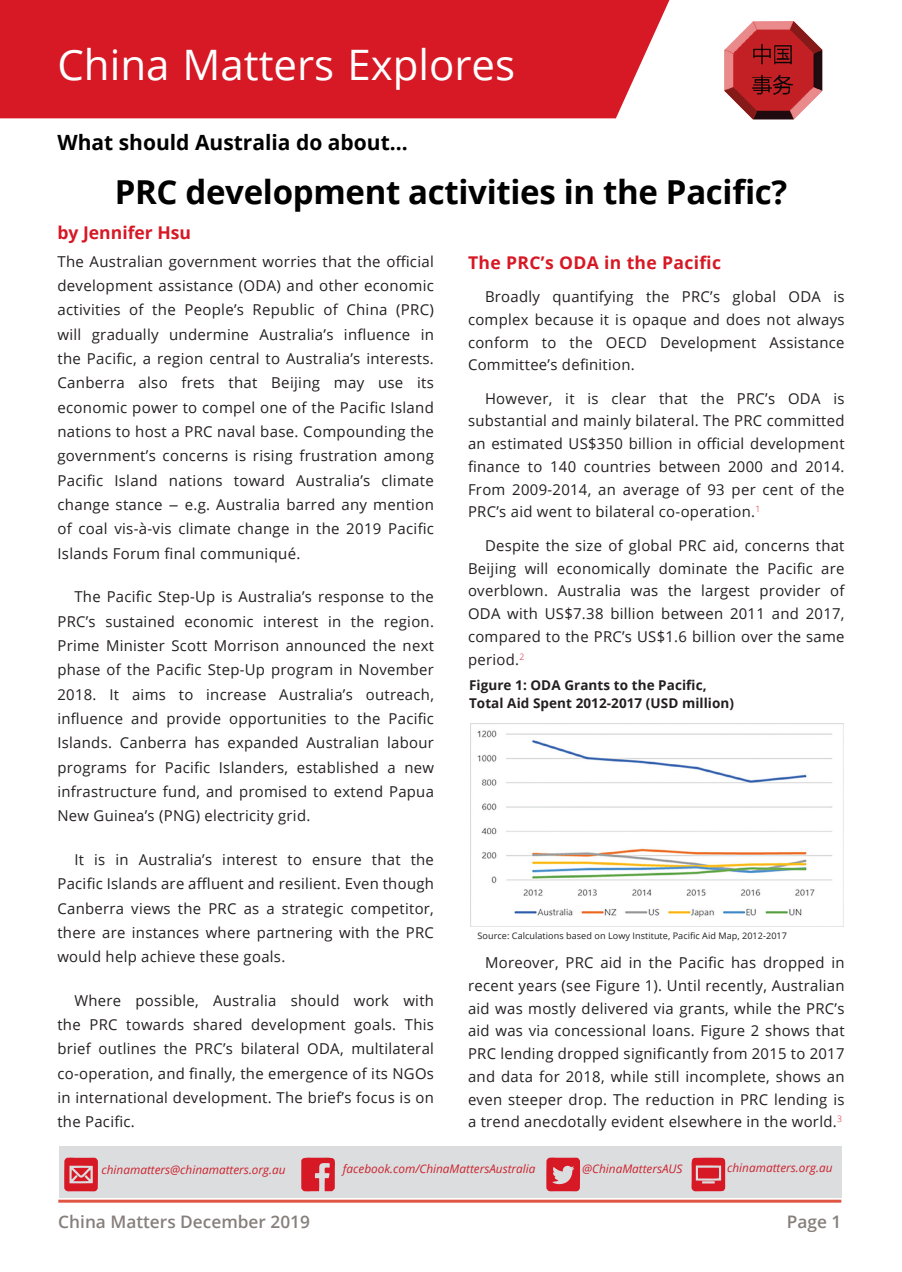
<style>
.page{position:relative;width:902px;height:1272px;background:#fff}
.page>*{position:absolute;margin:0;border:0;box-sizing:border-box;transform-origin:0 0}
.t1{font:42px "Open Sans";color:#fff}
.t2{font:700 33px "Open Sans";letter-spacing:-.01em;color:#000}
.t3{font:700 21px "Open Sans";color:#000}
.t4{font:700 17.55px "Open Sans";letter-spacing:.02em;color:#d71825}
.t5{font:700 17.55px "Open Sans";color:#d71825}
.t6{font:600 17.25px "Open Sans";color:#867f7c}
.t7{font:15px/24.3px "Open Sans";letter-spacing:.02em;color:#231f20;text-align:justify}
.t8{font:700 13.5px/18px "Open Sans";letter-spacing:.005em;color:#231f20}
.t9{font:italic 11.85px "Open Sans";color:#cb242e}
.t10{font:9px "Open Sans";letter-spacing:.005em;color:#231f20}
</style>
<div class="page">
<hr style="left:58px;top:1199px;width:783px;height:3px;background:#df5642">
<div style="left:0;top:0;width:669px;height:118px;background:#d71825"></div>
<img style="left:724px;top:21px;width:98px;height:98px">
<div style="left:60px;top:1146px;width:782px;height:51px;background:#dcdddf"></div>
<svg style="left:301px;top:1157px;width:34px;height:34px"></svg>
<svg style="left:546px;top:1157px;width:34px;height:34px"></svg>
<svg style="left:691px;top:1157px;width:34px;height:34px"></svg>
<div style="left:697px;top:1167px;width:22px;height:11px;background:#d71825"></div>
<svg style="left:64px;top:1157px;width:34px;height:34px"></svg>
<div style="left:469px;top:723px;width:374px;height:209px;background:linear-gradient(to right,#fff,#fff)"></div>
<img style="left:470px;top:723px;width:373px;height:203px">
<h1 class="t1" style="left:57px;top:36px;width:459px">China Matters Explores</h1>
<h3 class="t3" style="left:57px;top:128px;width:352px">What should Australia do about...</h3>
<h2 class="t2" style="left:115px;top:169px;width:674px">PRC development activities in the Pacific?</h2>
<p class="t5" style="left:57px;top:220px;width:135px">by Jennifer Hsu</p>
<p class="t7" style="left:57px;top:249px;width:378px">The Australian government worries that the official development assistance (ODA) and other economic activities of the People’s Republic of China (PRC) will gradually undermine Australia’s influence in the Pacific, a region central to Australia’s interests.<br>Canberra also frets that Beijing may use its economic power to compel one of the Pacific Island nations to host a PRC naval base. Compounding the government’s concerns is rising frustration among Pacific Island nations toward Australia’s climate change stance – e.g. Australia barred any mention of coal vis-à-vis climate change in the 2019 Pacific Islands Forum final communiqué.</p>
<p class="t7" style="left:57px;top:584px;width:378px;text-indent:17px">The Pacific Step-Up is Australia’s response to the PRC’s sustained economic interest in the region.<br>Prime Minister Scott Morrison announced the next phase of the Pacific Step-Up program in November 2018. It aims to increase Australia’s outreach, influence and provide opportunities to the Pacific Islands. Canberra has expanded Australian labour programs for Pacific Islanders, established a new infrastructure fund, and promised to extend Papua New Guinea’s (PNG) electricity grid.</p>
<p class="t7" style="left:57px;top:846px;width:378px;text-indent:17px">It is in Australia’s interest to ensure that the Pacific Islands are affluent and resilient. Even though Canberra views the PRC as a strategic competitor, there are instances where partnering with the PRC would help achieve these goals.</p>
<p class="t7" style="left:57px;top:987px;width:378px;text-indent:17px">Where possible, Australia should work with the PRC towards shared development goals. This brief outlines the PRC’s bilateral ODA, multilateral co-operation, and finally, the emergence of its NGOs in international development. The brief’s focus is on the Pacific.</p>
<p class="t4" style="left:468px;top:250px;width:254px">The PRC’s ODA in the Pacific</p>
<p class="t7" style="left:468px;top:285px;width:378px;line-height:22.8px;text-indent:17px">Broadly quantifying the PRC’s global ODA is complex because it is opaque and does not always conform to the OECD Development Assistance Committee’s definition.</p>
<p class="t7" style="left:468px;top:386px;width:378px;line-height:22.8px;text-indent:17px">However, it is clear that the PRC’s ODA is substantial and mainly bilateral. The PRC committed an estimated US$350 billion in official development finance to 140 countries between 2000 and 2014.<br>From 2009-2014, an average of 93 per cent of the PRC’s aid went to bilateral co-operation.<sup>1</sup></p>
<p class="t7" style="left:468px;top:533px;width:378px;line-height:22.8px;text-indent:17px">Despite the size of global PRC aid, concerns that Beijing will economically dominate the Pacific are overblown. Australia was the largest provider of ODA with US$7.38 billion between 2011 and 2017, compared to the PRC’s US$1.6 billion over the same period.<sup>2</sup></p>
<p class="t8" style="left:469px;top:676px;width:266px">Figure 1: ODA Grants to the Pacific,<br>Total Aid Spent 2012-2017 (USD million)</p>
<p class="t10" style="left:477px;top:929px;width:311px">Source: Calculations based on Lowy Institute, Pacific Aid Map, 2012-2017</p>
<p class="t7" style="left:468px;top:950px;width:378px;line-height:22.8px;text-indent:17px">Moreover, PRC aid in the Pacific has dropped in recent years (see Figure 1). Until recently, Australian aid was mostly delivered via grants, while the PRC’s aid was via concessional loans. Figure 2 shows that PRC lending dropped significantly from 2015 to 2017 and data for 2018, while still incomplete, shows an even steeper drop. The reduction in PRC lending is a trend anecdotally evident elsewhere in the world.<sup>3</sup></p>
<p class="t9" style="left:101px;top:1161px;width:185px">chinamatters@chinamatters.org.au</p>
<p class="t9" style="left:343px;top:1160px;width:194px">facebook.com/ChinaMattersAustralia</p>
<p class="t9" style="left:582px;top:1160px;width:102px">@ChinaMattersAUS</p>
<p class="t9" style="left:727px;top:1159px;width:107px">chinamatters.org.au</p>
<p class="t6" style="left:58px;top:1209px;width:253px">China Matters December 2019</p>
<p class="t6" style="left:786px;top:1209px;width:56px">Page 1</p>
</div>
